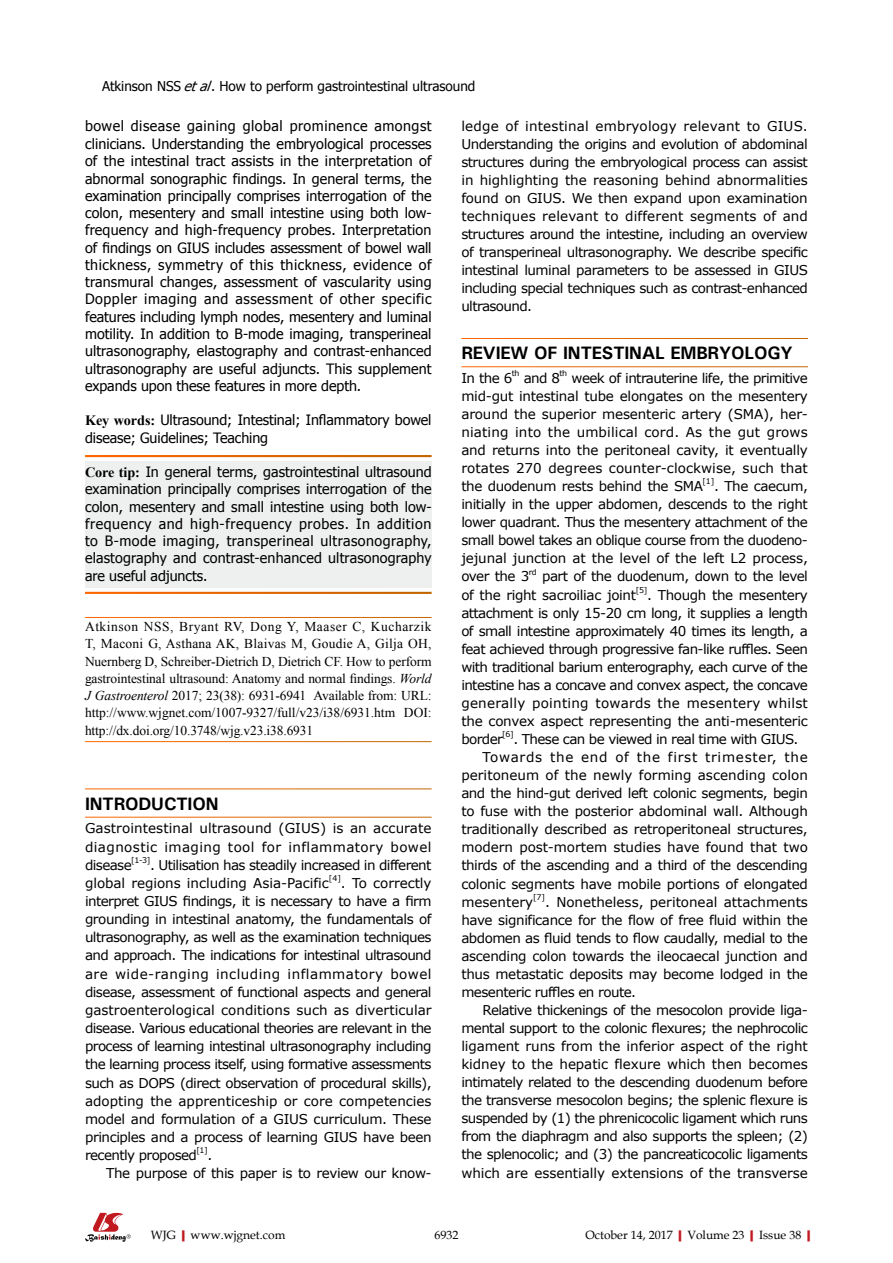
<style>
.page{position:relative;width:893px;height:1263px;background:#fff}
.page>*{position:absolute;margin:0;border:0;box-sizing:border-box;transform-origin:0 0}
.t1{font:700 18px "Univers";letter-spacing:-.01em;color:#000}
.t2{font:14.25px/17.2px "Tahoma";letter-spacing:-.005em;color:#000;text-align:justify}
.t3{font:13.5px/18px "Verdana";letter-spacing:-.035em;color:#000;text-align:justify}
.t4{font:13.5px/17.2px "Times New Roman";letter-spacing:-.01em;color:#000;text-align:justify}
.t5{font:13.5px "Verdana";letter-spacing:-.005em;color:#000}
.t6{font:13.5px "Verdana";color:#000}
.t7{font:13.5px "Tahoma";color:#000}
.t8{font:13.5px "Verdana";letter-spacing:-.01em;color:#000}
.t9{font:13.5px "Verdana";letter-spacing:.055em;color:#000}
.t10{font:12px "Book Antiqua";color:#000}
.t11{font:7.8px "Verdana";color:#000}
.s1{font-style:italic}
.s2{font-family:"Times New Roman";font-weight:700}
.s3{font-weight:700;color:#c01920}
</style>
<div class="page">
<div style="left:85px;top:461px;width:347px;height:126px;background:#eeefef"></div>
<svg style="left:85px;top:1213px;width:46px;height:29px"></svg>
<p class="t7" style="left:102px;top:77px;width:375px">Atkinson NSS <span class="s1">etal</span>. How to perform gastrointestinal ultrasound</p>
<p class="t2" style="left:85px;top:117px;width:348px">bowel disease gaining global prominence amongst clinicians. Understanding the embryological processes of the intestinal tract assists in the interpretation of abnormal sonographic findings. In general terms, the examination principally comprises interrogation of the colon, mesentery and small intestine using both low&shy;frequency and high-frequency probes. Interpretation of findings on GIUS includes assessment of bowel wall thickness, symmetry of this thickness, evidence of transmural changes, assessment of vascularity using Doppler imaging and assessment of other specific features including lymph nodes, mesentery and luminal motility. In addition to B-mode imaging, transperineal ultrasonography, elastography and contrast-enhanced ultrasonography are useful adjuncts. This supplement expands upon these features in more depth.</p>
<p class="t2" style="left:85px;top:411px;width:348px"><span class="s2">Key words:</span> Ultrasound; Intestinal; Inflammatory bowel disease; Guidelines; Teaching</p>
<p class="t2" style="left:85px;top:462px;width:348px"><span class="s2">Core tip:</span> In general terms, gastrointestinal ultrasound examination principally comprises interrogation of the colon, mesentery and small intestine using both low&shy;frequency and high-frequency probes. In addition to B-mode imaging, transperineal ultrasonography, elastography and contrast-enhanced ultrasonography are useful adjuncts.</p>
<p class="t4" style="left:85px;top:618px;width:348px">Atkinson NSS, Bryant RV, Dong Y, Maaser C, Kucharzik T, Maconi G, Asthana AK, Blaivas M, Goudie A, Gilja OH, Nuernberg D, Schreiber-Dietrich D, Dietrich CF. How to perform gastrointestinal ultrasound: anatomy and normal findings. <span class="s1">World J Gastroenterol</span> 2017; 23(38): 6931-6941 Available from: URL: http://www.wjgnet.com/1007-9327/full/v23/i38/6931.htm DOI: http://dx.doi.org/10.3748/wjg.v23.i38.6931</p>
<p class="t1" style="left:85px;top:792px;width:135px">INTRODUCTION</p>
<p class="t3" style="left:85px;top:819px;width:348px">Gastrointestinal ultrasound (GIUS) is an accurate diagnostic imaging tool for inflammatory bowel disease</p>
<p class="t11" style="left:131px;top:855px;width:21px">[1-3]</p>
<p class="t3" style="left:85px;top:855px;width:348px;text-indent:65px">. Utilisation has steadily increased in different global regions including Asia-Pacific</p>
<p class="t11" style="left:329px;top:873px;width:14px">[4]</p>
<p class="t3" style="left:85px;top:873px;width:348px;text-indent:256px">. To correctly interpret GIUS findings, it is necessary to have a firm grounding in intestinal anatomy, the fundamentals of ultrasonography, as well as the examination techniques and approach. The indications for intestinal ultrasound are wide-ranging including inflammatory bowel disease, assessment of functional aspects and general gastroenterological conditions such as diverticular disease. Various educational theories are relevant in the process of learning intestinal ultrasonography including the learning process itself, using formative assessments such as DOPS (direct observation of procedural skills), adopting the apprenticeship or core competencies model and formulation of a GIUS curriculum. These principles and a process of learning GIUS have been recently proposed</p>
<p class="t11" style="left:196px;top:1145px;width:13px">[1]</p>
<p class="t3" style="left:106px;top:1146px;width:327px;text-indent:101px">.<br>The purpose of this paper is to review our know-</p>
<p class="t3" style="left:461px;top:116px;width:348px">ledge of intestinal embryology relevant to GIUS.<br>Understanding the origins and evolution of abdominal structures during the embryological process can assist in highlighting the reasoning behind abnormalities found on GIUS. We then expand upon examination techniques relevant to different segments of and structures around the intestine, including an overview of transperineal ultrasonography. We describe specific intestinal luminal parameters to be assessed in GIUS including special techniques such as contrast-enhanced ultrasound.</p>
<p class="t1" style="left:461px;top:342px;width:333px">REVIEW OF INTESTINAL EMBRYOLOGY</p>
<p class="t3" style="left:461px;top:368px;width:52px">In the 6</p>
<p class="t11" style="left:512px;top:368px;width:9px">th</p>
<p class="t3" style="left:524px;top:368px;width:38px">and 8</p>
<p class="t11" style="left:560px;top:368px;width:9px">th</p>
<p class="t3" style="left:461px;top:368px;width:348px;text-indent:110px">week of intrauterine life, the primitive mid-gut intestinal tube elongates on the mesentery around the superior mesenteric artery (SMA), her&shy;niating into the umbilical cord. As the gut grows and returns into the peritoneal cavity, it eventually rotates 270 degrees counter-clockwise, such that the duodenum rests behind the SMA</p>
<p class="t11" style="left:703px;top:477px;width:13px">[1]</p>
<p class="t3" style="left:461px;top:477px;width:348px;text-align:left;text-indent:253px">. The caecum, initially in the upper abdomen, descends to the right lower quadrant. Thus the mesentery attachment of the small bowel takes an oblique course from the duodeno&shy;jejunal junction at the level of the left L2 process, over the 3</p>
<p class="t11" style="left:529px;top:567px;width:9px">rd</p>
<p class="t3" style="left:461px;top:567px;width:348px;text-indent:81px">part of the duodenum, down to the level of the right sacroiliac joint</p>
<p class="t11" style="left:636px;top:585px;width:13px">[5]</p>
<p class="t3" style="left:461px;top:585px;width:348px;text-indent:186px">. Though the mesentery attachment is only 15-20 cm long, it supplies a length of small intestine approximately 40 times its length, a feat achieved through progressive fan-like ruffles. Seen with traditional barium enterography, each curve of the intestine has a concave and convex aspect, the concave generally pointing towards the mesentery whilst the convex aspect representing the anti-mesenteric border</p>
<p class="t11" style="left:502px;top:729px;width:13px">[6]</p>
<p class="t3" style="left:513px;top:730px;width:287px">. These can be viewed in real time with GIUS.</p>
<p class="t9" style="left:483px;top:748px;width:327px">Towards the end of the first trimester, the</p>
<p class="t6" style="left:461px;top:767px;width:348px">peritoneum of the newly forming ascending colon</p>
<p class="t3" style="left:461px;top:784px;width:348px">and the hind-gut derived left colonic segments, begin</p>
<p class="t3" style="left:461px;top:802px;width:348px">to fuse with the posterior abdominal wall. Although</p>
<p class="t3" style="left:461px;top:820px;width:348px">traditionally described as retroperitoneal structures,</p>
<p class="t5" style="left:461px;top:839px;width:348px">modern post-mortem studies have found that two</p>
<p class="t3" style="left:461px;top:856px;width:348px">thirds of the ascending and a third of the descending</p>
<p class="t3" style="left:461px;top:874px;width:348px">colonic segments have mobile portions of elongated</p>
<p class="t6" style="left:461px;top:893px;width:73px">mesentery</p>
<p class="t11" style="left:533px;top:892px;width:14px">[7]</p>
<p class="t6" style="left:545px;top:893px;width:264px">. Nonetheless, peritoneal attachments</p>
<p class="t3" style="left:461px;top:910px;width:348px">have significance for the flow of free fluid within the</p>
<p class="t3" style="left:461px;top:928px;width:348px">abdomen as fluid tends to flow caudally, medial to the</p>
<p class="t3" style="left:461px;top:946px;width:348px">ascending colon towards the ileocaecal junction and</p>
<p class="t3" style="left:461px;top:964px;width:348px">thus metastatic deposits may become lodged in the</p>
<p class="t3" style="left:461px;top:982px;width:176px">mesenteric ruffles en route.</p>
<p class="t3" style="left:483px;top:1000px;width:327px">Relative thickenings of the mesocolon provide liga-</p>
<p class="t3" style="left:461px;top:1019px;width:348px">mental support to the colonic flexures; the nephrocolic</p>
<p class="t8" style="left:461px;top:1037px;width:348px">ligament runs from the inferior aspect of the right</p>
<p class="t5" style="left:461px;top:1055px;width:348px">kidney to the hepatic flexure which then becomes</p>
<p class="t3" style="left:461px;top:1073px;width:348px">intimately related to the descending duodenum before</p>
<p class="t3" style="left:461px;top:1091px;width:348px">the transverse mesocolon begins; the splenic flexure is</p>
<p class="t3" style="left:461px;top:1109px;width:348px">suspended by (1) the phrenicocolic ligament which runs</p>
<p class="t3" style="left:461px;top:1127px;width:348px">from the diaphragm and also supports the spleen; (2)</p>
<p class="t3" style="left:461px;top:1145px;width:348px">the splenocolic; and (3) the pancreaticocolic ligaments</p>
<p class="t5" style="left:461px;top:1164px;width:348px">which are essentially extensions of the transverse</p>
<p class="t10" style="left:151px;top:1226px;width:136px">WJG<span class="s3">|</span>www.wjgnet.com</p>
<p class="t10" style="left:434px;top:1226px;width:25px">6932</p>
<p class="t10" style="left:585px;top:1226px;width:232px">October 14, 2017<span class="s3">|</span>Volume 23<span class="s3">|</span>Issue 38<span class="s3">|</span></p>
</div>
